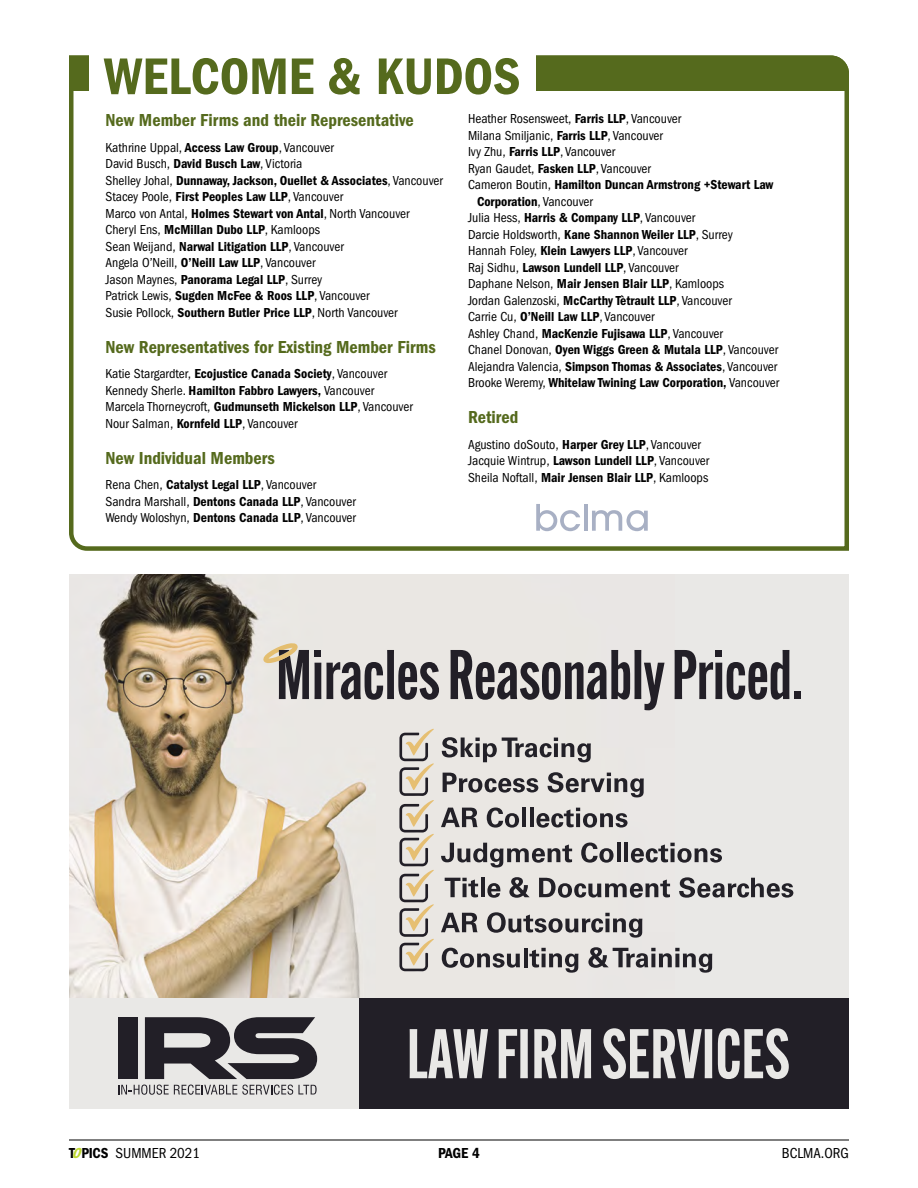
<style>
.page{position:relative;width:918px;height:1188px;background:#fff}
.page>*{position:absolute;margin:0;border:0;box-sizing:border-box;transform-origin:0 0}
.t1{font:53.25px "ITC Franklin Gothic Std Dm Cd";letter-spacing:-.005em;color:#556a1d}
.t2{font:18px "ITC Franklin Gothic Std Dm Cd";color:#556a1d}
.t3{font:condensed 15px "ITC Franklin Gothic Std";color:#000}
.t4{font:15px "ITC Franklin Gothic Std Dm Cd";color:#000}
.t5{font:condensed 13.5px/16.5px "ITC Franklin Gothic Std";color:#000}
.t6{font:13.5px/16.5px "ITC Franklin Gothic Std Dm Cd";color:#000}
.s1{font-family:"ITC Franklin Gothic Std Dm Cd";font-stretch:normal}
.s2{font-family:"ITC Franklin Gothic Std";font-stretch:condensed}
.s3{font-family:"ITC Franklin Gothic Std Dm Cd";font-style:italic;font-stretch:normal;color:#bfd832}
</style>
<div class="page">
<hr style="left:69px;top:1140px;width:780px;height:1px;background:#000">
<div style="left:609px;top:575px;width:240px;height:468px;background:#e9e8e6"></div>
<img style="left:69px;top:575px;width:606px;height:423px">
<svg style="left:399px;top:729px;width:35px;height:242px;background:#c5beb3"></svg>
<div style="left:359px;top:998px;width:490px;height:110px;background:#221f27"></div>
<div style="left:69px;top:998px;width:290px;height:110px;background:#e9e8e6"></div>
<svg style="left:442px;top:737px;width:149px;height:25px;background:#a4a1a1"></svg>
<svg style="left:443px;top:773px;width:95px;height:20px;background:#9a9798"></svg>
<svg style="left:548px;top:772px;width:96px;height:25px"></svg>
<svg style="left:441px;top:808px;width:37px;height:19px"></svg>
<svg style="left:487px;top:808px;width:32px;height:20px"></svg>
<hr style="left:522px;top:808px;width:4px;height:19px;background:#232128">
<hr style="left:530px;top:808px;width:4px;height:19px;background:#232128">
<svg style="left:536px;top:808px;width:92px;height:20px;background:#9b9999"></svg>
<svg style="left:441px;top:843px;width:131px;height:25px;background:#a8a6a5"></svg>
<svg style="left:581px;top:843px;width:33px;height:20px"></svg>
<hr style="left:617px;top:843px;width:4px;height:19px;background:#232128">
<hr style="left:624px;top:843px;width:4px;height:19px;background:#232128">
<svg style="left:631px;top:843px;width:91px;height:20px"></svg>
<svg style="left:445px;top:878px;width:33px;height:19px"></svg>
<hr style="left:481px;top:878px;width:4px;height:19px;background:#232128">
<svg style="left:487px;top:883px;width:14px;height:15px"></svg>
<svg style="left:509px;top:877px;width:21px;height:21px"></svg>
<svg style="left:539px;top:878px;width:131px;height:20px"></svg>
<svg style="left:679px;top:877px;width:114px;height:21px"></svg>
<svg style="left:441px;top:913px;width:37px;height:19px"></svg>
<svg style="left:487px;top:912px;width:155px;height:26px;background:#aaa8a8"></svg>
<svg style="left:442px;top:948px;width:78px;height:20px;background:#9a9898"></svg>
<hr style="left:524px;top:948px;width:4px;height:19px;background:#232128">
<svg style="left:529px;top:948px;width:49px;height:25px"></svg>
<svg style="left:588px;top:947px;width:124px;height:26px"></svg>
<svg style="left:118px;top:1085px;width:199px;height:10px"></svg>
<div style="left:118px;top:1017px;width:19px;height:62px;background:#221f27"></div>
<svg style="left:145px;top:1017px;width:172px;height:62px"></svg>
<svg style="left:410px;top:1029px;width:78px;height:49px"></svg>
<svg style="left:499px;top:1029px;width:29px;height:49px"></svg>
<svg style="left:534px;top:1029px;width:57px;height:49px"></svg>
<svg style="left:603px;top:1028px;width:109px;height:51px"></svg>
<svg style="left:718px;top:1028px;width:71px;height:51px"></svg>
<svg style="left:315px;top:650px;width:124px;height:50px;background:#918e8f"></svg>
<svg style="left:451px;top:650px;width:214px;height:60px;background:#999697"></svg>
<svg style="left:675px;top:650px;width:114px;height:50px"></svg>
<div style="left:794px;top:691px;width:7px;height:8px;background:#221f27"></div>
<svg style="left:261px;top:642px;width:48px;height:57px;background:#9b948c"></svg>
<svg style="left:69px;top:55px;width:780px;height:496px"></svg>
<div style="left:89px;top:56px;width:446px;height:41px;background:#fff"></div>
<svg style="left:536px;top:504px;width:44px;height:27px"></svg>
<hr style="left:584px;top:504px;width:3px;height:27px;background:#a8b0c4">
<svg style="left:592px;top:510px;width:56px;height:21px"></svg>
<h1 class="t1" style="left:104px;top:46px;width:418px">WELCOME &amp; KUDOS</h1>
<h2 class="t2" style="left:106px;top:110px;width:310px">New Member Firms and their Representative</h2>
<p class="t5" style="left:106px;top:139px;width:230px">Kathrine Uppal, <span class="s1">Access Law Group</span>, Vancouver<br>David Busch, <span class="s1">David Busch Law</span>, Victoria</p>
<p class="t6" style="left:106px;top:172px;width:339px"><span class="s2">Shelley Johal,</span> Dunnaway, Jackson, Ouellet &amp; Associates<span class="s2">, Vancouver</span></p>
<p class="t5" style="left:106px;top:189px;width:306px">Stacey Poole, <span class="s1">First Peoples Law LLP</span>, Vancouver<br>Marco von Antal, <span class="s1">Holmes Stewart von Antal</span>, North Vancouver Cheryl Ens, <span class="s1">McMillan Dubo LLP</span>, Kamloops<br>Sean Weijand, <span class="s1">Narwal Litigation LLP</span>, Vancouver<br>Angela O’Neill, <span class="s1">O’Neill Law LLP</span>, Vancouver<br>Jason Maynes, <span class="s1">Panorama Legal LLP</span>, Surrey<br>Patrick Lewis, <span class="s1">Sugden McFee &amp; Roos LLP</span>, Vancouver<br>Susie Pollock, <span class="s1">Southern Butler Price LLP</span>, North Vancouver</p>
<h2 class="t2" style="left:106px;top:337px;width:332px">New Representatives for Existing Member Firms</h2>
<p class="t5" style="left:106px;top:366px;width:309px">Katie Stargardter, <span class="s1">Ecojustice Canada Society</span>, Vancouver Kennedy Sherle. <span class="s1">Hamilton Fabbro Lawyers,</span> Vancouver Marcela Thorneycroft, <span class="s1">Gudmunseth Mickelson LLP</span>, Vancouver Nour Salman, <span class="s1">Kornfeld LLP</span>, Vancouver</p>
<h2 class="t2" style="left:106px;top:448px;width:171px">New Individual Members</h2>
<p class="t5" style="left:106px;top:477px;width:252px">Rena Chen, <span class="s1">Catalyst Legal LLP</span>, Vancouver<br>Sandra Marshall, <span class="s1">Dentons Canada LLP</span>, Vancouver<br>Wendy Woloshyn, <span class="s1">Dentons Canada LLP</span>, Vancouver</p>
<p class="t5" style="left:468px;top:111px;width:215px">Heather Rosensweet, <span class="s1">Farris LLP</span>, Vancouver Milana Smiljanic, <span class="s1">Farris LLP</span>, Vancouver<br>Ivy Zhu, <span class="s1">Farris LLP</span>, Vancouver<br>Ryan Gaudet, <span class="s1">Fasken LLP</span>, Vancouver</p>
<p class="t6" style="left:477px;top:177px;width:298px;text-indent:-9px"><span class="s2">Cameron Boutin,</span> Hamilton Duncan Armstrong +Stewart Law<br>Corporation<span class="s2">, Vancouver</span></p>
<p class="t5" style="left:468px;top:210px;width:312px">Julia Hess, <span class="s1">Harris &amp; Company LLP</span>, Vancouver<br>Darcie Holdsworth, <span class="s1">Kane Shannon Weiler LLP</span>, Surrey<br>Hannah Foley, <span class="s1">Klein Lawyers LLP</span>, Vancouver<br>Raj Sidhu, <span class="s1">Lawson Lundell LLP</span>, Vancouver<br>Daphane Nelson, <span class="s1">Mair Jensen Blair LLP</span>, Kamloops<br>Jordan Galenzoski, <span class="s1">McCarthy Tètrault LLP</span>, Vancouver<br>Carrie Cu, <span class="s1">O’Neill Law LLP</span>, Vancouver<br>Ashley Chand, <span class="s1">MacKenzie Fujisawa LLP</span>, Vancouver<br>Chanel Donovan, <span class="s1">Oyen Wiggs Green &amp; Mutala LLP</span>, Vancouver Alejandra Valencia, <span class="s1">Simpson Thomas &amp; Associates</span>, Vancouver</p>
<p class="t6" style="left:468px;top:375px;width:313px"><span class="s2">Brooke Weremy,</span> Whitelaw Twining Law Corporation, <span class="s2">Vancouver</span></p>
<h2 class="t2" style="left:468px;top:407px;width:52px">Retired</h2>
<p class="t5" style="left:468px;top:436px;width:243px">Agustino doSouto, <span class="s1">Harper Grey LLP</span>, Vancouver<br>Jacquie Wintrup, <span class="s1">Lawson Lundell LLP</span>, Vancouver<br>Sheila Noftall, <span class="s1">Mair Jensen Blair LLP</span>, Kamloops</p>
<p class="t3" style="left:69px;top:1145px;width:133px"><span class="s1">T</span><span class="s3">O</span><span class="s1">PICS</span> SUMMER 2021</p>
<p class="t4" style="left:438px;top:1145px;width:43px">PAGE 4</p>
<p class="t3" style="left:782px;top:1145px;width:69px">BCLMA.ORG</p>
</div>
